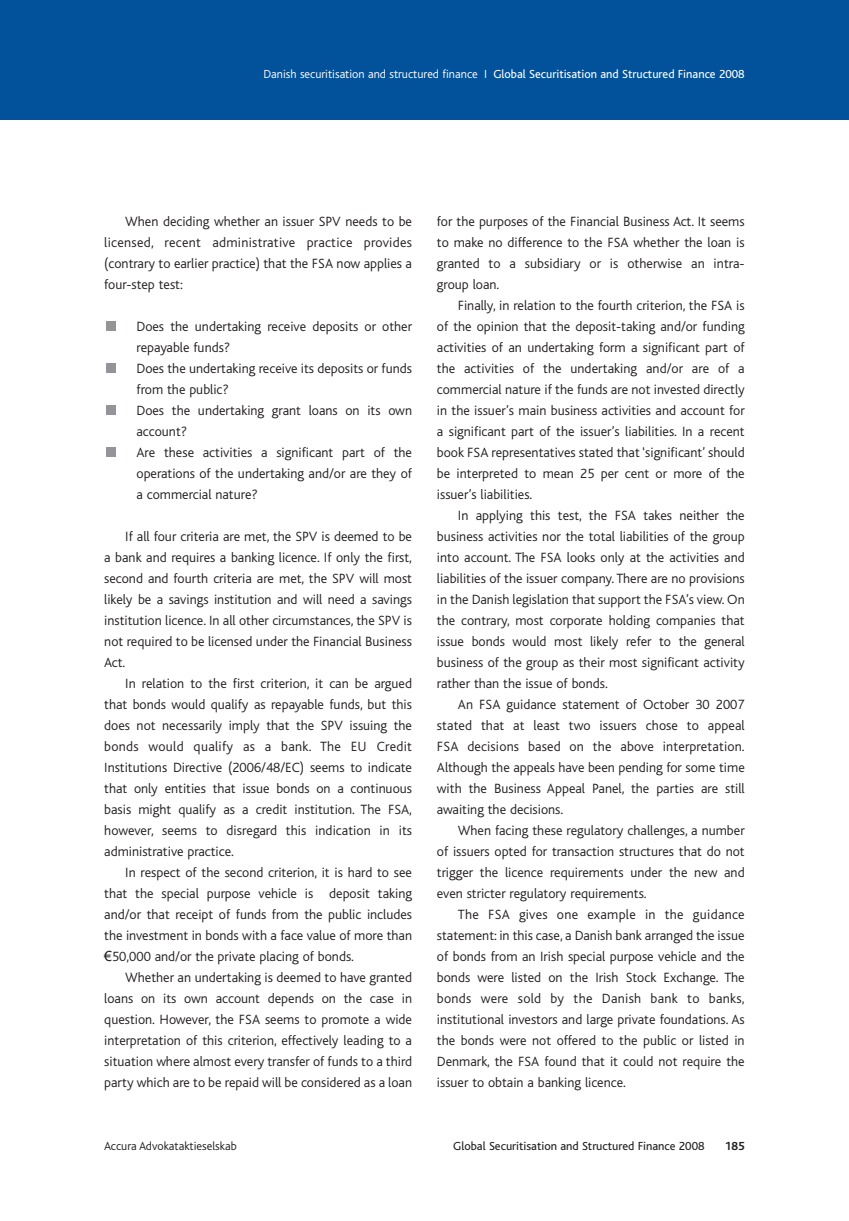
<style>
.page{position:relative;width:849px;height:1221px;background:#fff}
.page>*{position:absolute;margin:0;border:0;box-sizing:border-box;transform-origin:0 0}
.t1{font:300 14px/21px "Bliss";color:#231f20;text-align:justify}
.t2{font:12.25px "Bliss";color:#fff}
.t3{font:12.25px "Bliss";color:#231f20}
.t4{font:300 12.25px "Bliss";color:#231f20}
.t5{font:700 12.25px "Bliss";color:#231f20}
.s1{font-weight:300}
.s2{font-family:"Arial";font-weight:400}
</style>
<div class="page">
<div style="left:0;top:1px;width:848px;height:118px;background:#01529a"></div>
<div style="left:106px;top:447px;width:9px;height:9px;background:#939598"></div>
<div style="left:106px;top:405px;width:9px;height:9px;background:#939598"></div>
<div style="left:106px;top:363px;width:9px;height:9px;background:#939598"></div>
<div style="left:106px;top:321px;width:9px;height:9px;background:#939598"></div>
<p class="t2" style="left:263px;top:70px;width:482px"><span class="s1">Danish securitisation and structured finance I</span> Global Securitisation and Structured Finance 2008</p>
<p class="t1" style="left:104px;top:211px;width:309px;text-indent:21px">When deciding whether an issuer SPV needs to be licensed, recent administrative practice provides (contrary to earlier practice) that the FSA now applies a four-step test:</p>
<p class="t1" style="left:136px;top:316px;width:277px;text-align:left">Does the undertaking receive deposits or other repayable funds?<br>Does the undertaking receive its deposits or funds from the public?<br>Does the undertaking grant loans on its own account?<br>Are these activities a significant part of the operations of the undertaking and/or are they of a commercial nature?</p>
<p class="t1" style="left:104px;top:526px;width:309px;text-indent:21px">If all four criteria are met, the SPV is deemed to be a bank and requires a banking licence. If only the first, second and fourth criteria are met, the SPV will most likely be a savings institution and will need a savings institution licence. In all other circumstances, the SPV is not required to be licensed under the Financial Business Act.</p>
<p class="t1" style="left:104px;top:673px;width:309px;text-indent:21px">In relation to the first criterion, it can be argued that bonds would qualify as repayable funds, but this does not necessarily imply that the SPV issuing the bonds would qualify as a bank. The EU Credit Institutions Directive (2006/48/EC) seems to indicate that only entities that issue bonds on a continuous basis might qualify as a credit institution. The FSA, however, seems to disregard this indication in its administrative practice.</p>
<p class="t1" style="left:104px;top:862px;width:309px;text-indent:21px">In respect of the second criterion, it is hard to see that the special purpose vehicle is deposit taking and/or that receipt of funds from the public includes the investment in bonds with a face value of more than <span class="s2">€</span>50,000 and/or the private placing of bonds.</p>
<p class="t1" style="left:104px;top:967px;width:309px;text-indent:21px">Whether an undertaking is deemed to have granted loans on its own account depends on the case in question. However, the FSA seems to promote a wide interpretation of this criterion, effectively leading to a situation where almost every transfer of funds to a third party which are to be repaid will be considered as a loan</p>
<p class="t1" style="left:437px;top:211px;width:309px">for the purposes of the Financial Business Act. It seems to make no difference to the FSA whether the loan is granted to a subsidiary or is otherwise an intra&shy;group loan.</p>
<p class="t1" style="left:437px;top:295px;width:309px;text-indent:21px">Finally, in relation to the fourth criterion, the FSA is of the opinion that the deposit-taking and/or funding activities of an undertaking form a significant part of the activities of the undertaking and/or are of a commercial nature if the funds are not invested directly in the issuer’s main business activities and account for a significant part of the issuer’s liabilities. In a recent book FSA representatives stated that ‘significant’ should be interpreted to mean 25 per cent or more of the issuer’s liabilities.</p>
<p class="t1" style="left:437px;top:505px;width:309px;text-indent:21px">In applying this test, the FSA takes neither the business activities nor the total liabilities of the group into account. The FSA looks only at the activities and liabilities of the issuer company. There are no provisions in the Danish legislation that support the FSA’s view. On the contrary, most corporate holding companies that issue bonds would most likely refer to the general business of the group as their most significant activity rather than the issue of bonds.</p>
<p class="t1" style="left:437px;top:694px;width:309px;text-indent:21px">An FSA guidance statement of October 30 2007 stated that at least two issuers chose to appeal FSA decisions based on the above interpretation.<br>Although the appeals have been pending for some time with the Business Appeal Panel, the parties are still awaiting the decisions.</p>
<p class="t1" style="left:437px;top:820px;width:309px;text-indent:21px">When facing these regulatory challenges, a number of issuers opted for transaction structures that do not trigger the licence requirements under the new and even stricter regulatory requirements.</p>
<p class="t1" style="left:437px;top:904px;width:309px;text-indent:21px">The FSA gives one example in the guidance statement: in this case, a Danish bank arranged the issue of bonds from an Irish special purpose vehicle and the bonds were listed on the Irish Stock Exchange. The bonds were sold by the Danish bank to banks, institutional investors and large private foundations. As the bonds were not offered to the public or listed in Denmark, the FSA found that it could not require the issuer to obtain a banking licence.</p>
<p class="t4" style="left:104px;top:1140px;width:134px">Accura Advokataktieselskab</p>
<p class="t3" style="left:453px;top:1141px;width:253px">Global Securitisation and Structured Finance 2008</p>
<p class="t5" style="left:724px;top:1141px;width:21px">185</p>
</div>
